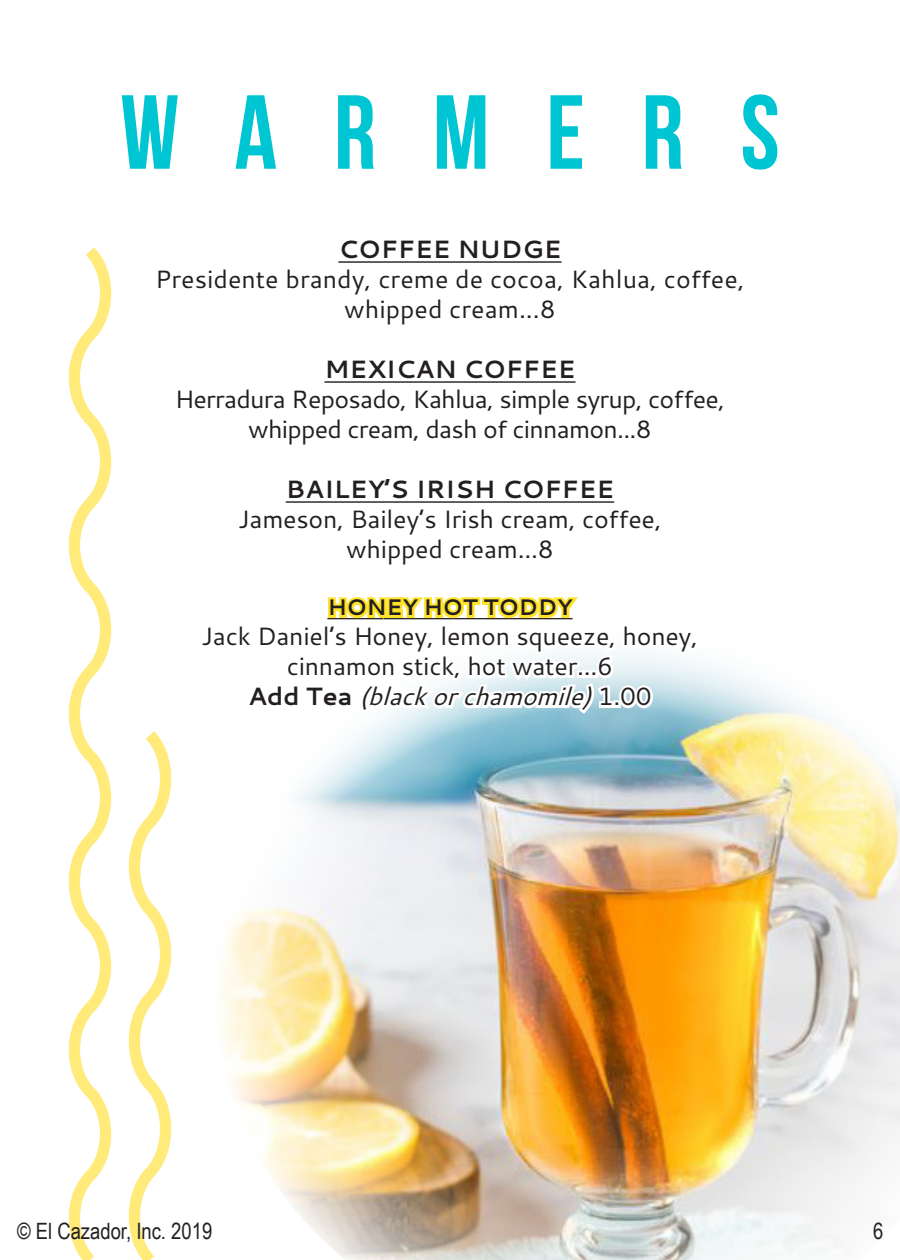
<style>
.page{position:relative;width:900px;height:1260px;background:#fff}
.page>*{position:absolute;margin:0;border:0;box-sizing:border-box;transform-origin:0 0}
.t1{font:105px "Bebas Neue";letter-spacing:.54em;color:#00c6d3}
.t2{font:25px "Cantarell";letter-spacing:-.01em;color:#231f20}
.t3{font:25px "Cantarell";letter-spacing:-.03em;color:#231f20}
.t4{font:700 25px "Cantarell";color:#231f20}
.t5{font:italic 25px "Cantarell";letter-spacing:-.01em;color:#231f20}
.t6{font:22.5px "Arial Narrow";color:#231f20}
.t7{font:700 22.5px "Cantarell";letter-spacing:-.01em;color:#231f20}
.s1{font-weight:700;font-style:normal}
.s2{font-style:normal}
</style>
<div class="page">
<img style="left:220px;top:665px;width:680px;height:595px">
<hr style="left:338px;top:261px;width:224px;height:2px;background:#231f20">
<hr style="left:324px;top:381px;width:252px;height:2px;background:#231f20">
<hr style="left:286px;top:501px;width:328px;height:2px;background:#231f20">
<svg style="left:220px;top:596px;width:484px;height:143px"></svg>
<svg style="left:128px;top:731px;width:44px;height:529px"></svg>
<svg style="left:68px;top:247px;width:44px;height:1013px"></svg>
<p class="t1" style="left:120px;top:75px;width:661px">WARMERS</p>
<p class="t4" style="left:338px;top:232px;width:225px">COFFEE NUDGE</p>
<p class="t2" style="left:155px;top:262px;width:591px">Presidente brandy, creme de cocoa, Kahlua, coffee,</p>
<p class="t2" style="left:344px;top:292px;width:213px">whipped cream...8</p>
<p class="t4" style="left:324px;top:352px;width:253px">MEXICAN COFFEE</p>
<p class="t3" style="left:175px;top:382px;width:552px">Herradura Reposado, Kahlua, simple syrup, coffee,</p>
<p class="t3" style="left:248px;top:412px;width:405px">whipped cream, dash of cinnamon...8</p>
<p class="t4" style="left:286px;top:472px;width:330px">BAILEY’S IRISH COFFEE</p>
<p class="t2" style="left:238px;top:502px;width:425px">Jameson, Bailey’s Irish cream, coffee,</p>
<p class="t2" style="left:346px;top:532px;width:209px">whipped cream...8</p>
<p class="t7" style="left:327px;top:592px;width:247px">HONEY HOT TODDY</p>
<p class="t2" style="left:202px;top:619px;width:498px">Jack Daniel’s Honey, lemon squeeze, honey,</p>
<p class="t2" style="left:287px;top:649px;width:328px">cinnamon stick, hot water...6</p>
<p class="t5" style="left:248px;top:679px;width:405px"><span class="s1">Add Tea</span> (black or chamomile) <span class="s2">1.00</span></p>
<p class="t6" style="left:17px;top:1214px;width:197px">© El Cazador, Inc. 2019</p>
<p class="t6" style="left:873px;top:1214px;width:12px">6</p>
</div>
